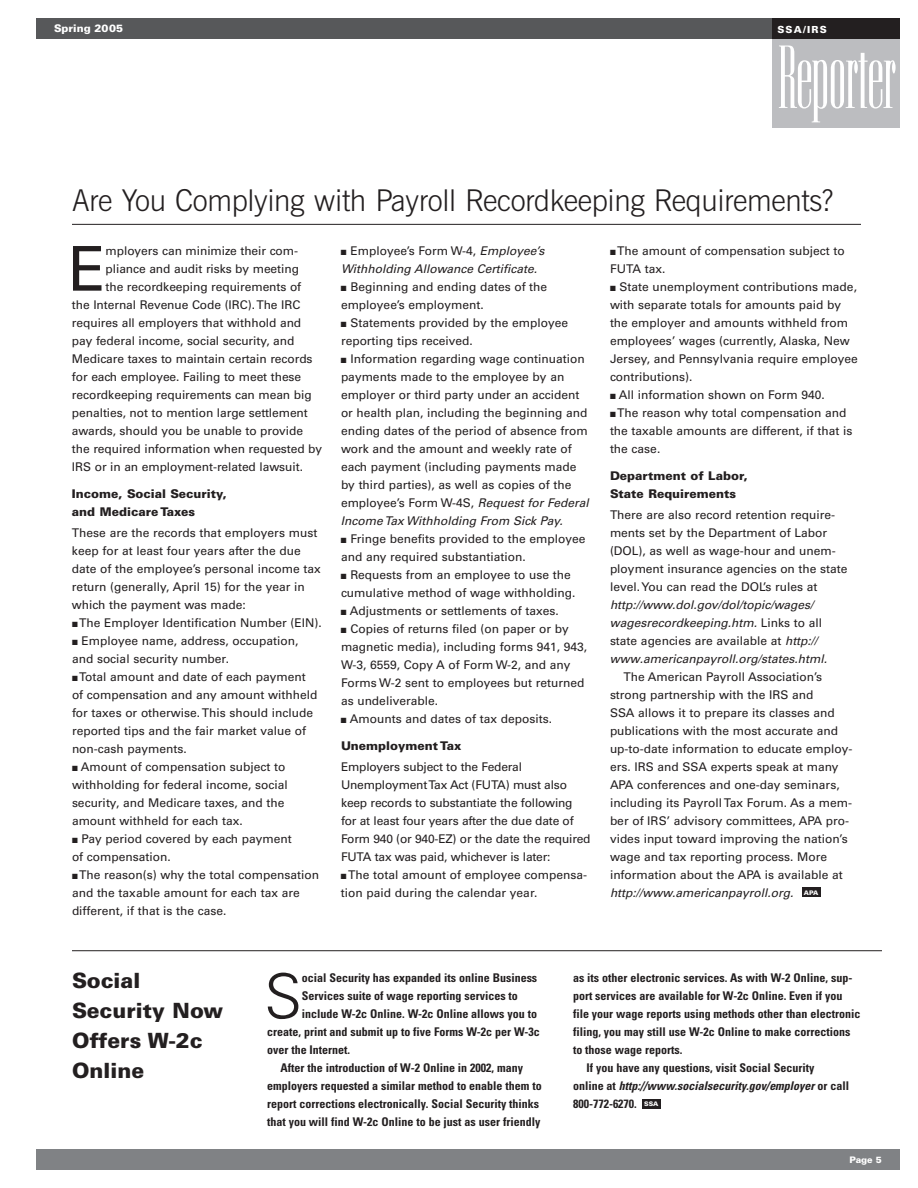
<style>
.page{position:relative;width:918px;height:1188px;background:#fff}
.page>*{position:absolute;margin:0;border:0;box-sizing:border-box;transform-origin:0 0}
.t1{font:77.85px "Ultra Condensed Serif";letter-spacing:-.03em;color:#fff}
.t2{font:61.8px "Univers";color:#231f20}
.t3{font:300 61.8px "Univers";color:#231f20}
.t4{font:300 30px "News Gothic BT";letter-spacing:-.01em;color:#231f20}
.t5{font:900 21px/30px "Univers";color:#231f20}
.t6{font:12px/18px "Univers";color:#231f20}
.t7{font:700 condensed 12px "Univers";color:#231f20}
.t8{font:italic 12px/18px "Univers";color:#231f20}
.t9{font:900 12px/18px "Univers";color:#231f20}
.t10{font:italic 700 condensed 12px "Univers";color:#231f20}
.t11{font:900 10.5px "Univers";color:#fff}
.t12{font:900 9.75px "Univers";letter-spacing:.125em;color:#fff}
.t13{font:900 9px "Univers";color:#fff}
.t14{font:900 6.3px "Univers";color:#fff}
.s1{font-style:normal}
.s2{font-style:italic}
</style>
<div class="page">
<div style="left:802px;top:887px;width:18px;height:10px;background:#231f20"></div>
<div style="left:642px;top:1099px;width:18px;height:10px;background:#231f20"></div>
<div style="left:36px;top:18px;width:837px;height:21px;background:#57585a"></div>
<div style="left:773px;top:30px;width:127px;height:97px;background:#bcbdc0"></div>
<div style="left:773px;top:18px;width:127px;height:21px;background:#231f20"></div>
<div style="left:36px;top:1149px;width:864px;height:21px;background:#808285"></div>
<hr style="left:72px;top:224px;width:789px;height:1px;background:#231f20">
<hr style="left:72px;top:950px;width:810px;height:1px;background:#231f20">
<p class="t11" style="left:54px;top:24px;width:71px">Spring 2005</p>
<p class="t12" style="left:777px;top:26px;width:51px">SSA/IRS</p>
<h1 class="t1" style="left:777px;top:42px;width:122px">Reporter</h1>
<h3 class="t4" style="left:72px;top:189px;width:763px">Are You Complying with Payroll Recordkeeping Requirements?</h3>
<h2 class="t2" style="left:68px;top:246px;width:39px">E</h2>
<p class="t6" style="left:106px;top:242px;width:194px">mployers can minimize their com-</p>
<p class="t6" style="left:106px;top:260px;width:195px">pliance and audit risks by meeting</p>
<p class="t6" style="left:106px;top:278px;width:197px">the recordkeeping requirements of</p>
<p class="t6" style="left:72px;top:296px;width:230px">the Internal Revenue Code (IRC). The IRC</p>
<p class="t6" style="left:72px;top:314px;width:231px">requires all employers that withhold and</p>
<p class="t6" style="left:72px;top:332px;width:224px">pay federal income, social security, and</p>
<p class="t6" style="left:72px;top:350px;width:242px">Medicare taxes to maintain certain records</p>
<p class="t6" style="left:72px;top:368px;width:231px">for each employee. Failing to meet these</p>
<p class="t6" style="left:72px;top:386px;width:241px">recordkeeping requirements can mean big</p>
<p class="t6" style="left:72px;top:404px;width:237px">penalties, not to mention large settlement</p>
<p class="t6" style="left:72px;top:422px;width:233px">awards, should you be unable to provide</p>
<p class="t6" style="left:72px;top:440px;width:252px">the required information when requested by</p>
<p class="t6" style="left:72px;top:458px;width:233px">IRS or in an employment-related lawsuit.</p>
<p class="t9" style="left:72px;top:485px;width:156px">Income, Social Security, and Medicare Taxes</p>
<p class="t6" style="left:72px;top:524px;width:250px">These are the records that employers must keep for at least four years after the due date of the employee’s personal income tax return (generally, April 15) for the year in which the payment was made:</p>
<p class="t6" style="left:72px;top:614px;width:251px">■ The Employer Identification Number (EIN).</p>
<p class="t6" style="left:72px;top:632px;width:228px">■ Employee name, address, occupation, and social security number.</p>
<p class="t6" style="left:72px;top:668px;width:247px">■ Total amount and date of each payment of compensation and any amount withheld for taxes or otherwise. This should include reported tips and the fair market value of non-cash payments.</p>
<p class="t6" style="left:72px;top:758px;width:217px">■ Amount of compensation subject to withholding for federal income, social security, and Medicare taxes, and the amount withheld for each tax.</p>
<p class="t6" style="left:72px;top:830px;width:221px">■ Pay period covered by each payment of compensation.</p>
<p class="t6" style="left:72px;top:866px;width:249px">■ The reason(s) why the total compensation and the taxable amount for each tax are different, if that is the case.</p>
<p class="t8" style="left:341px;top:242px;width:207px">■ <span class="s1">Employee’s Form W-4,</span> Employee’s<br>Withholding Allowance Certificate.</p>
<p class="t6" style="left:341px;top:278px;width:208px">■ Beginning and ending dates of the employee’s employment.</p>
<p class="t6" style="left:341px;top:314px;width:229px">■ Statements provided by the employee reporting tips received.</p>
<p class="t6" style="left:341px;top:350px;width:252px">■ Information regarding wage continuation payments made to the employee by an employer or third party under an accident or health plan, including the beginning and ending dates of the period of absence from work and the amount and weekly rate of each payment (including payments made by third parties), as well as copies of the employee’s Form W-4S, <span class="s2">Request for Federal Income Tax Withholding From Sick Pay.</span></p>
<p class="t6" style="left:341px;top:530px;width:246px">■ Fringe benefits provided to the employee and any required substantiation.</p>
<p class="t6" style="left:341px;top:566px;width:236px">■ Requests from an employee to use the cumulative method of wage withholding.</p>
<p class="t6" style="left:341px;top:602px;width:219px">■ Adjustments or settlements of taxes.</p>
<p class="t6" style="left:341px;top:620px;width:248px">■ Copies of returns filed (on paper or by magnetic media), including forms 941, 943, W-3, 6559, Copy A of Form W-2, and any Forms W-2 sent to employees but returned as undeliverable.</p>
<p class="t6" style="left:341px;top:710px;width:213px">■ Amounts and dates of tax deposits.</p>
<p class="t9" style="left:341px;top:737px;width:122px">Unemployment Tax</p>
<p class="t6" style="left:341px;top:758px;width:251px">Employers subject to the Federal Unemployment Tax Act (FUTA) must also keep records to substantiate the following for at least four years after the due date of Form 940 (or 940-EZ) or the date the required FUTA tax was paid, whichever is later:</p>
<p class="t6" style="left:341px;top:866px;width:248px">■ The total amount of employee compensa&shy;tion paid during the calendar year.</p>
<p class="t6" style="left:610px;top:242px;width:236px">■ The amount of compensation subject to<br>FUTA tax.</p>
<p class="t6" style="left:610px;top:278px;width:249px">■ State unemployment contributions made, with separate totals for amounts paid by the employer and amounts withheld from employees’ wages (currently, Alaska, New Jersey, and Pennsylvania require employee contributions).</p>
<p class="t6" style="left:610px;top:386px;width:216px">■ All information shown on Form 940.</p>
<p class="t6" style="left:610px;top:404px;width:244px">■ The reason why total compensation and the taxable amounts are different, if that is the case.</p>
<p class="t9" style="left:610px;top:467px;width:139px">Department of Labor,<br>State Requirements</p>
<p class="t6" style="left:610px;top:506px;width:239px">There are also record retention require&shy;ments set by the Department of Labor (DOL), as well as wage-hour and unem&shy;ployment insurance agencies on the state level. You can read the DOL’s rules at</p>
<p class="t8" style="left:610px;top:596px;width:221px">http://www.dol.gov/dol/topic/wages/ wagesrecordkeeping.htm. <span class="s1">L i n ks t o a l l state agencies are available at</span> http:// www.americanpayroll.org/states.html.</p>
<p class="t6" style="left:610px;top:668px;width:244px;text-indent:14px">The American Payroll Association’s strong partnership with the IRS and<br>SSA allows it to prepare its classes and publications with the most accurate and up-to-date information to educate employ&shy;ers. IRS and SSA experts speak at many APA conferences and one-day seminars, including its Payroll Tax Forum. As a mem&shy;ber of IRS’ advisory committees, APA pro&shy;vides input toward improving the nation’s wage and tax reporting process. More information about the APA is available at <span class="s2">http://www.americanpayroll.org.</span> <sup>A</sup> <sup>PA</sup></p>
<h3 class="t5" style="left:72px;top:967px;width:153px">Social<br>Security Now<br>Offers W-2c<br>Online</h3>
<h2 class="t3" style="left:264px;top:974px;width:39px">S</h2>
<p class="t7" style="left:302px;top:973px;width:237px">ocial Security has expanded its online Business</p>
<p class="t7" style="left:302px;top:991px;width:218px">Services suite of wage reporting services to</p>
<p class="t7" style="left:302px;top:1009px;width:237px">include W-2c Online. W-2c Online allows you to</p>
<p class="t7" style="left:267px;top:1027px;width:274px">create, print and submit up to five Forms W-2c per W-3c</p>
<p class="t7" style="left:267px;top:1045px;width:85px">over the Internet.</p>
<p class="t7" style="left:281px;top:1063px;width:244px">After the introduction of W-2 Online in 2002, many</p>
<p class="t7" style="left:267px;top:1081px;width:276px">employers requested a similar method to enable them to</p>
<p class="t7" style="left:267px;top:1099px;width:274px">report corrections electronically. Social Security thinks</p>
<p class="t7" style="left:267px;top:1117px;width:275px">that you will find W-2c Online to be just as user friendly</p>
<p class="t7" style="left:573px;top:973px;width:281px">as its other electronic services. As with W-2 Online, sup-</p>
<p class="t7" style="left:573px;top:991px;width:271px">port services are available for W-2c Online. Even if you</p>
<p class="t7" style="left:573px;top:1009px;width:289px">file your wage reports using methods other than electronic</p>
<p class="t7" style="left:573px;top:1027px;width:279px">filing, you may still use W-2c Online to make corrections</p>
<p class="t7" style="left:573px;top:1045px;width:111px">to those wage reports.</p>
<p class="t7" style="left:587px;top:1063px;width:229px">If you have any questions, visit Social Security</p>
<p class="t10" style="left:573px;top:1081px;width:278px"><span class="s1">o n l i n e a t</span> http://www.socialsecurity.gov/employer <span class="s1">o r c a l l</span></p>
<p class="t7" style="left:573px;top:1099px;width:65px">800-772-6270.</p>
<p class="t14" style="left:644px;top:1102px;width:16px">SSA</p>
<p class="t13" style="left:850px;top:1156px;width:34px">Page 5</p>
</div>
